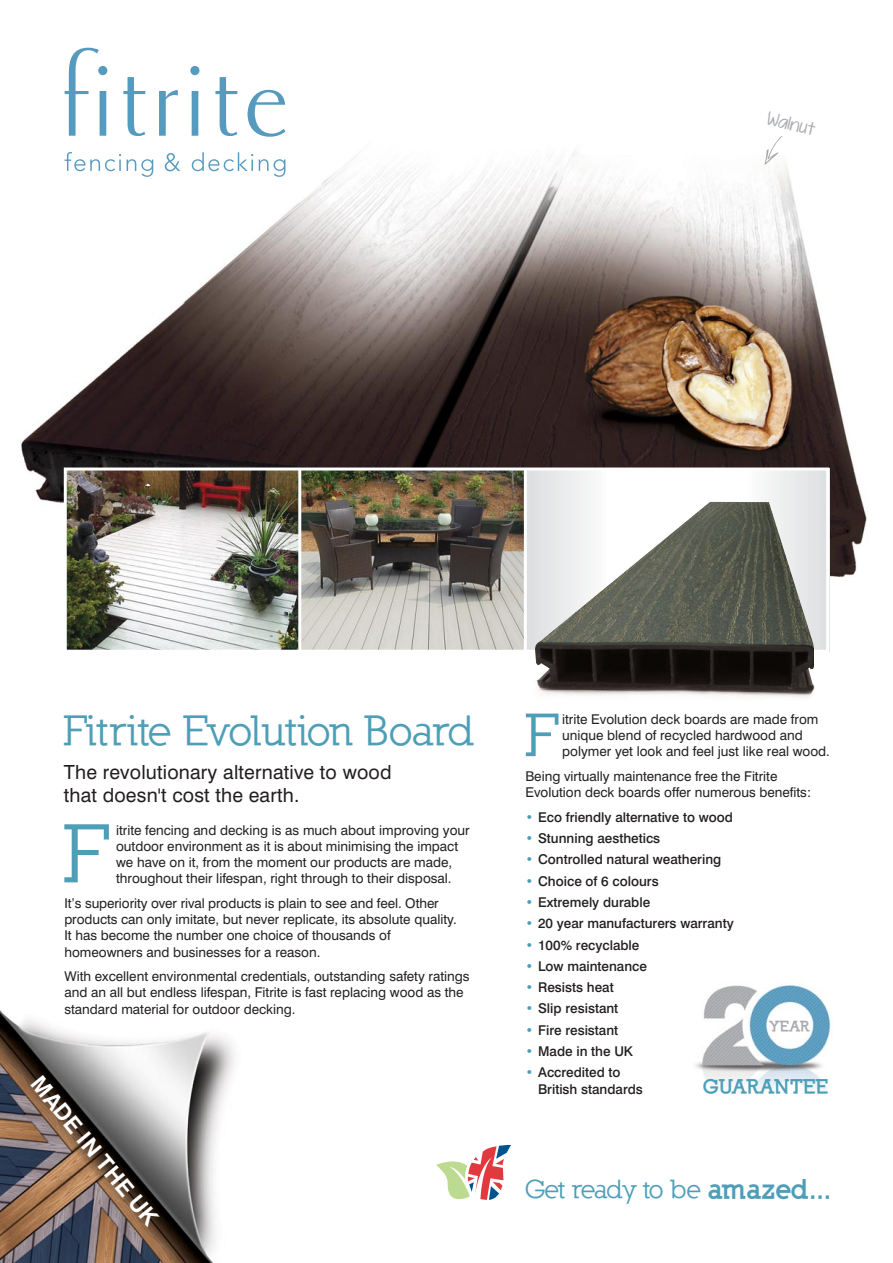
<style>
.page{position:relative;width:893px;height:1263px;background:#fff}
.page>*{position:absolute;margin:0;border:0;box-sizing:border-box;transform-origin:0 0}
.t1{font:700 83.55px "Nilland";color:#4e9eb8}
.t2{font:700 43.05px "Nilland";letter-spacing:-.02em;color:#4e9eb8}
.t3{font:700 26.7px "Nilland";letter-spacing:-.045em;color:#4e9eb8}
.t4{font:700 22.5px "Swiss 721 BT";color:#fff}
.t5{font:900 19.65px "Nilland";color:#4e9eb8}
.t6{font:19.5px/23.4px "Swiss 721 BT";letter-spacing:.01em;color:#231f20}
.t7{font:900 14.4px "Nilland";color:#a7a9ac}
.t8{font:13.5px/16.2px "Swiss 721 BT";color:#231f20}
.t9{font:500 13.5px/16.2px "Swiss 721 BT";color:#231f20}
.t10{font:13.5px "KG Ten Thousand Reasons";color:#a7a9ac}
.s1{font-size:61.2px}
.s2{color:#4e9eb8}
.s3{font-weight:900}
</style>
<div class="page">
<img style="left:21px;top:116px;width:846px;height:462px">
<div style="left:539px;top:469px;width:290px;height:182px;background:#fff"></div>
<svg style="left:436px;top:1144px;width:75px;height:56px"></svg>
<img style="left:68px;top:471px;width:456px;height:178px">
<div style="left:525px;top:468px;width:82px;height:184px;background:linear-gradient(to right,#dcddde,#fbfbfb)"></div>
<div style="left:748px;top:468px;width:82px;height:184px;background:linear-gradient(to right,#fcfcfc,#dddedf)"></div>
<hr style="left:298px;top:469px;width:3px;height:183px;background:#fff">
<hr style="left:524px;top:469px;width:3px;height:183px;background:#fff">
<svg style="left:65px;top:48px;width:42px;height:88px"></svg>
<svg style="left:123px;top:77px;width:22px;height:59px"></svg>
<svg style="left:159px;top:90px;width:19px;height:46px"></svg>
<svg style="left:190px;top:66px;width:9px;height:70px"></svg>
<svg style="left:215px;top:77px;width:22px;height:59px"></svg>
<svg style="left:248px;top:90px;width:37px;height:47px"></svg>
<svg style="left:192px;top:152px;width:61px;height:19px"></svg>
<svg style="left:259px;top:159px;width:9px;height:12px"></svg>
<svg style="left:274px;top:159px;width:11px;height:18px"></svg>
<svg style="left:165px;top:153px;width:15px;height:18px"></svg>
<svg style="left:65px;top:152px;width:88px;height:25px"></svg>
<img style="left:695px;top:985px;width:136px;height:106px">
<div style="left:64px;top:467px;width:765px;height:186px;border:3px solid #fff"></div>
<img style="left:533px;top:502px;width:285px;height:196px">
<img style="left:0;top:1010px;width:235px;height:253px">
<img style="left:764px;top:129px;width:27px;height:36px">
<p class="t10" style="left:770px;top:108px;width:51px;rotate:14deg">Walnut</p>
<h2 class="t2" style="left:64px;top:705px;width:496px">Fitrite Evolution Board <span class="s1">F</span></h2>
<p class="t8" style="left:562px;top:712px;width:269px">itrite Evolution deck boards are made from unique blend of recycled hardwood and polymer yet look and feel just like real wood.</p>
<p class="t8" style="left:525px;top:769px;width:287px">Being virtually maintenance free the Fitrite<br>Evolution deck boards offer numerous benefits:</p>
<p class="t9" style="left:525px;top:809px;width:209px"><span class="s2">•</span> Eco friendly alternative to wood</p>
<p class="t9" style="left:525px;top:831px;width:136px"><span class="s2">•</span> Stunning aesthetics</p>
<p class="t9" style="left:525px;top:852px;width:197px"><span class="s2">•</span> Controlled natural weathering</p>
<p class="t9" style="left:525px;top:873px;width:135px"><span class="s2">•</span> Choice of 6 colours</p>
<p class="t9" style="left:525px;top:895px;width:126px"><span class="s2">•</span> Extremely durable</p>
<p class="t9" style="left:525px;top:916px;width:210px"><span class="s2">•</span> 20 year manufacturers warranty</p>
<p class="t9" style="left:525px;top:937px;width:116px"><span class="s2">•</span> 100% recyclable</p>
<p class="t9" style="left:525px;top:959px;width:123px"><span class="s2">•</span> Low maintenance</p>
<p class="t9" style="left:525px;top:980px;width:90px"><span class="s2">•</span> Resists heat</p>
<p class="t9" style="left:525px;top:1001px;width:94px"><span class="s2">•</span> Slip resistant</p>
<p class="t9" style="left:525px;top:1022px;width:94px"><span class="s2">•</span> Fire resistant</p>
<p class="t9" style="left:525px;top:1044px;width:109px"><span class="s2">•</span> Made in the UK</p>
<p class="t9" style="left:538px;top:1065px;width:106px;text-indent:-13px"><span class="s2">•</span> Accredited to<br>British standards</p>
<h3 class="t6" style="left:64px;top:762px;width:329px">The revolutionary alternative to wood that doesn't cost the earth.</h3>
<p class="t8" style="left:116px;top:823px;width:355px">itrite fencing and decking is as much about improving your outdoor environment as it is about minimising the impact we have on it, from the moment our products are made, throughout their lifespan, right through to their disposal.</p>
<p class="t8" style="left:64px;top:896px;width:394px">It’s superiority over rival products is plain to see and feel. Other products can only imitate, but never replicate, its absolute quality.<br>It has become the number one choice of thousands of homeowners and businesses for a reason.</p>
<p class="t8" style="left:64px;top:970px;width:407px">With excellent environmental credentials, outstanding safety ratings and an all but endless lifespan, Fitrite is fast replacing wood as the standard material for outdoor decking.</p>
<h1 class="t1" style="left:64px;top:804px;width:46px">F</h1>
<p class="t7" style="left:770px;top:1017px;width:41px">YEAR</p>
<h3 class="t4" style="left:46px;top:1071px;width:187px;rotate:51deg">MADE IN THE UK</h3>
<h3 class="t5" style="left:703px;top:1074px;width:128px">GUARANTEE</h3>
<h3 class="t3" style="left:525px;top:1174px;width:308px">Get ready to be <span class="s3">amazed...</span></h3>
</div>
